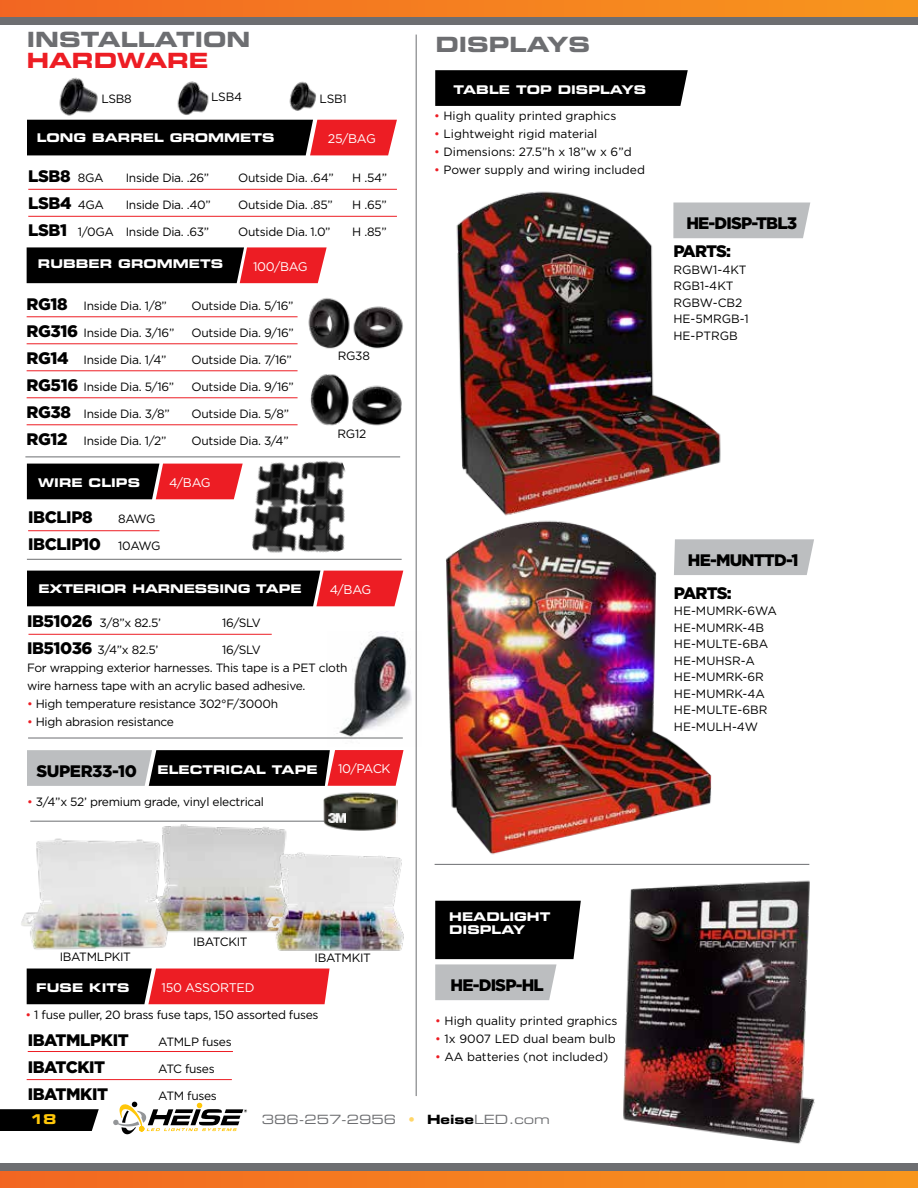
<style>
.page{position:relative;width:918px;height:1188px;background:#fff}
.page>*{position:absolute;margin:0;border:0;box-sizing:border-box;transform-origin:0 0}
.t1{font:21px "Eurostile Bold Extended Two";color:#6d6e71}
.t2{font:21px "Eurostile Bold Extended Two";color:#ed1d24}
.t3{font:900 16.65px "Gotham HTF";letter-spacing:-.025em;color:#000}
.t4{font:900 16.65px/28.3px "Gotham HTF";letter-spacing:-.05em;color:#000}
.t5{font:13.5px "Eurostile Bold Extended Two";color:#ffc709}
.t6{font:12.75px "Eurostile Extended Two";color:#6d6e71}
.t7{font:12.45px "Gotham";letter-spacing:-.025em;color:#fff}
.t8{font:12px/18px "Gotham";letter-spacing:-.025em;color:#000}
.t9{font:12px/16.5px "Gotham";color:#000}
.t10{font:12px/13.5px "Eurostile Bold Extended Two";color:#fff}
.s1{font-family:"Gotham";font-weight:400;font-size:12px}
.s2{font-family:"Gotham HTF";font-weight:900;font-size:16.65px}
.s3{color:#ed1d24}
.s4{font-family:"Gotham HTF";font-weight:900;font-size:16.65px;color:#000}
.s5{color:#ffd668}
.s6{font-family:"Eurostile Bold Extended Two";color:#000}
</style>
<div class="page">
<svg style="left:0;top:1109px;width:99px;height:22px;background:#0b0b0b"></svg>
<svg style="left:113px;top:1102px;width:134px;height:33px"></svg>
<div style="left:0;top:0;width:918px;height:25px;background:linear-gradient(to right,#f26722,#f8971d)"></div>
<div style="left:0;top:17px;width:918px;height:8px;background:#6d6e71"></div>
<div style="left:0;top:1163px;width:918px;height:25px;background:linear-gradient(to right,#f26722,#f8971d)"></div>
<div style="left:0;top:1163px;width:918px;height:8px;background:#6d6e71"></div>
<hr style="left:30px;top:821px;width:342px;height:1px;background:#6d6e71">
<img style="left:174px;top:820px;width:124px;height:112px">
<img style="left:310px;top:370px;width:106px;height:58px">
<img style="left:292px;top:294px;width:124px;height:62px">
<img style="left:289px;top:81px;width:28px;height:30px">
<img style="left:177px;top:81px;width:32px;height:34px">
<img style="left:59px;top:77px;width:39px;height:39px">
<img style="left:228px;top:456px;width:142px;height:115px">
<img style="left:327px;top:631px;width:66px;height:107px">
<img style="left:21px;top:820px;width:153px;height:154px">
<img style="left:264px;top:843px;width:140px;height:126px">
<svg style="left:27px;top:247px;width:300px;height:36px;background:#461012"></svg>
<hr style="left:27px;top:316px;width:271px;height:1px;background:#ed1d24">
<hr style="left:27px;top:343px;width:271px;height:1px;background:#ed1d24">
<hr style="left:27px;top:370px;width:271px;height:1px;background:#ed1d24">
<hr style="left:27px;top:397px;width:271px;height:1px;background:#ed1d24">
<hr style="left:27px;top:424px;width:271px;height:1px;background:#ed1d24">
<svg style="left:27px;top:464px;width:216px;height:35px;background:#601417"></svg>
<hr style="left:28px;top:530px;width:131px;height:1px;background:#ed1d24">
<svg style="left:27px;top:120px;width:370px;height:35px;background:#380c0d"></svg>
<hr style="left:28px;top:189px;width:369px;height:1px;background:#ed1d24">
<hr style="left:28px;top:216px;width:369px;height:1px;background:#ed1d24">
<img style="left:323px;top:792px;width:70px;height:39px">
<img style="left:328px;top:814px;width:17px;height:9px">
<svg style="left:27px;top:750px;width:366px;height:36px;background:#6c4b4d"></svg>
<svg style="left:27px;top:571px;width:366px;height:35px;background:#300709"></svg>
<hr style="left:28px;top:634px;width:244px;height:1px;background:#ed1d24">
<hr style="left:25px;top:457px;width:375px;height:1px;background:#6d6e71">
<hr style="left:27px;top:559px;width:375px;height:1px;background:#6d6e71">
<hr style="left:416px;top:35px;width:1px;height:1061px;background:#6d6e71">
<hr style="left:435px;top:864px;width:374px;height:1px;background:#6d6e71">
<svg style="left:435px;top:901px;width:146px;height:99px;background:#5a5a5b"></svg>
<img style="left:623px;top:880px;width:192px;height:264px">
<img style="left:456px;top:191px;width:285px;height:321px">
<svg style="left:435px;top:70px;width:253px;height:36px;background:#050505"></svg>
<div style="left:673px;top:202px;width:137px;height:36px;background:#bcbec0"></div>
<img style="left:393px;top:512px;width:329px;height:353px">
<div style="left:674px;top:539px;width:140px;height:36px;background:#bcbec0"></div>
<svg style="left:27px;top:969px;width:303px;height:35px;background:#8e161a"></svg>
<hr style="left:28px;top:1051px;width:205px;height:1px;background:#ed1d24">
<hr style="left:27px;top:1079px;width:205px;height:1px;background:#ed1d24">
<hr style="left:28px;top:738px;width:375px;height:1px;background:#6d6e71">
<h1 class="t1" style="left:27px;top:24px;width:225px">INSTALLATION</h1>
<h1 class="t2" style="left:27px;top:45px;width:183px">HARDWARE</h1>
<p class="t8" style="left:101px;top:89px;width:32px">LSB8</p>
<p class="t8" style="left:211px;top:88px;width:32px">LSB4</p>
<p class="t8" style="left:320px;top:89px;width:29px">LSB1</p>
<p class="t10" style="left:37px;top:131px;width:240px">LONG BARREL GROMMETS</p>
<p class="t7" style="left:328px;top:132px;width:49px">25/BAG</p>
<h2 class="t3" style="left:28px;top:166px;width:77px">LSB8 <span class="s1">8GA</span></h2>
<p class="t8" style="left:126px;top:168px;width:85px">Inside Dia. .26”</p>
<p class="t8" style="left:238px;top:168px;width:97px">Outside Dia. .64”</p>
<p class="t8" style="left:352px;top:168px;width:36px">H .54”</p>
<h2 class="t3" style="left:28px;top:193px;width:77px">LSB4 <span class="s1">4GA</span></h2>
<p class="t8" style="left:126px;top:195px;width:87px">Inside Dia. .40”</p>
<p class="t8" style="left:238px;top:195px;width:96px">Outside Dia. .85”</p>
<p class="t8" style="left:352px;top:195px;width:36px">H .65”</p>
<p class="t8" style="left:28px;top:222px;width:182px"><span class="s2">LSB1</span> 1/0GA Inside Dia. .63”</p>
<p class="t8" style="left:238px;top:222px;width:94px">Outside Dia. 1.0”</p>
<p class="t8" style="left:352px;top:222px;width:36px">H .85”</p>
<p class="t10" style="left:38px;top:257px;width:187px">RUBBER GROMMETS</p>
<p class="t7" style="left:253px;top:259px;width:56px">100/BAG</p>
<p class="t8" style="left:27px;top:296px;width:142px"><span class="s2">RG18</span> Inside Dia. 1/8”</p>
<p class="t8" style="left:192px;top:296px;width:103px">Outside Dia. 5/16”</p>
<p class="t8" style="left:27px;top:323px;width:149px"><span class="s2">RG316</span> Inside Dia. 3/16”</p>
<p class="t8" style="left:192px;top:323px;width:104px">Outside Dia. 9/16”</p>
<p class="t8" style="left:27px;top:350px;width:141px"><span class="s2">RG14</span> Inside Dia. 1/4”</p>
<p class="t8" style="left:192px;top:350px;width:102px">Outside Dia. 7/16”</p>
<p class="t8" style="left:27px;top:377px;width:149px"><span class="s2">RG516</span> Inside Dia. 5/16”</p>
<p class="t8" style="left:192px;top:377px;width:104px">Outside Dia. 9/16”</p>
<p class="t8" style="left:27px;top:404px;width:145px"><span class="s2">RG38</span> Inside Dia. 3/8”</p>
<p class="t8" style="left:192px;top:404px;width:99px">Outside Dia. 5/8”</p>
<p class="t8" style="left:27px;top:431px;width:141px"><span class="s2">RG12</span> Inside Dia. 1/2”</p>
<p class="t8" style="left:192px;top:431px;width:99px">Outside Dia. 3/4”</p>
<p class="t10" style="left:38px;top:476px;width:103px">WIRE CLIPS</p>
<p class="t7" style="left:169px;top:475px;width:43px">4/BAG</p>
<h2 class="t3" style="left:28px;top:508px;width:66px">IBCLIP8</h2>
<p class="t8" style="left:118px;top:510px;width:39px">8AWG</p>
<h2 class="t3" style="left:28px;top:535px;width:134px">IBCLIP10 <span class="s1">10AWG</span></h2>
<p class="t8" style="left:338px;top:347px;width:34px">RG38</p>
<p class="t8" style="left:338px;top:425px;width:30px">RG12</p>
<p class="t10" style="left:38px;top:582px;width:265px">EXTERIOR HARNESSING TAPE</p>
<p class="t7" style="left:330px;top:582px;width:43px">4/BAG</p>
<p class="t8" style="left:27px;top:613px;width:136px"><span class="s2">IB51026</span> 3/8”x 82.5’</p>
<p class="t8" style="left:222px;top:613px;width:40px">16/SLV</p>
<p class="t8" style="left:27px;top:640px;width:133px"><span class="s2">IB51036</span> 3/4”x 82.5’</p>
<p class="t8" style="left:27px;top:640px;width:322px;text-indent:195px">16/SLV<br>For wrapping exterior harnesses. This tape is a PET cloth wire harness tape with an acrylic based adhesive.</p>
<p class="t8" style="left:27px;top:694px;width:253px"><span class="s3">•</span> High temperature resistance 302°F/3000h</p>
<p class="t8" style="left:27px;top:712px;width:149px"><span class="s3">•</span> High abrasion resistance</p>
<p class="t10" style="left:36px;top:762px;width:283px"><span class="s4">SUPER33-10</span> ELECTRICAL TAPE</p>
<p class="t7" style="left:338px;top:762px;width:54px">10/PACK</p>
<p class="t8" style="left:27px;top:793px;width:238px"><span class="s3">•</span> 3/4”x 52’ premium grade, vinyl electrical</p>
<h1 class="t1" style="left:435px;top:30px;width:156px">DISPLAYS</h1>
<p class="t10" style="left:453px;top:82px;width:194px">TABLE TOP DISPLAYS</p>
<p class="t9" style="left:434px;top:107px;width:184px"><span class="s3">•</span> High quality printed graphics</p>
<p class="t9" style="left:434px;top:125px;width:165px"><span class="s3">•</span> Lightweight rigid material</p>
<p class="t9" style="left:434px;top:143px;width:199px"><span class="s3">•</span> Dimensions: 27.5”h x 18”w x 6”d</p>
<p class="t9" style="left:434px;top:161px;width:212px"><span class="s3">•</span> Power supply and wiring included</p>
<h2 class="t4" style="left:673px;top:208px;width:125px;text-indent:13px">HE-DISP-TBL3<br>PARTS:</h2>
<p class="t9" style="left:673px;top:261px;width:77px">RGBW1-4KT<br>RGB1-4KT<br>RGBW-CB2<br>HE-5MRGB-1<br>HE-PTRGB</p>
<h2 class="t4" style="left:674px;top:543px;width:126px;line-height:33.2px;text-indent:14px">HE-MUNTTD-1<br>PARTS:</h2>
<p class="t9" style="left:674px;top:603px;width:105px">HE-MUMRK-6WA<br>HE-MUMRK-4B<br>HE-MULTE-6BA<br>HE-MUHSR-A<br>HE-MUMRK-6R<br>HE-MUMRK-4A<br>HE-MULTE-6BR<br>HE-MULH-4W</p>
<p class="t8" style="left:60px;top:948px;width:73px">IBATMLPKIT</p>
<p class="t8" style="left:193px;top:933px;width:56px">IBATCKIT</p>
<p class="t10" style="left:36px;top:981px;width:95px">FUSE KITS</p>
<p class="t7" style="left:162px;top:980px;width:94px">150 ASSORTED</p>
<p class="t8" style="left:315px;top:949px;width:58px">IBATMKIT</p>
<p class="t8" style="left:26px;top:1006px;width:295px"><span class="s3">•</span> 1 fuse puller, 20 brass fuse taps, 150 assorted fuses</p>
<h2 class="t3" style="left:28px;top:1030px;width:103px">IBATMLPKIT</h2>
<p class="t8" style="left:158px;top:1032px;width:75px">ATMLP fuses</p>
<h2 class="t3" style="left:28px;top:1057px;width:79px">IBATCKIT</h2>
<p class="t8" style="left:158px;top:1059px;width:58px">ATC fuses</p>
<h2 class="t3" style="left:28px;top:1084px;width:82px">IBATMKIT</h2>
<p class="t8" style="left:158px;top:1086px;width:60px">ATM fuses</p>
<p class="t10" style="left:449px;top:910px;width:103px">HEADLIGHT<br>DISPLAY</p>
<h2 class="t3" style="left:451px;top:975px;width:95px">HE-DISP-HL</h2>
<p class="t9" style="left:435px;top:1013px;width:184px"><span class="s3">•</span> High quality printed graphics</p>
<p class="t9" style="left:435px;top:1031px;width:182px"><span class="s3">•</span> 1x 9007 LED dual beam bulb</p>
<p class="t9" style="left:435px;top:1049px;width:175px"><span class="s3">•</span> AA batteries (not included)</p>
<p class="t5" style="left:30px;top:1110px;width:28px">18</p>
<p class="t6" style="left:262px;top:1111px;width:290px">386-257-2956 <span class="s5">•</span> <span class="s6">Heise</span>LED.com</p>
</div>
